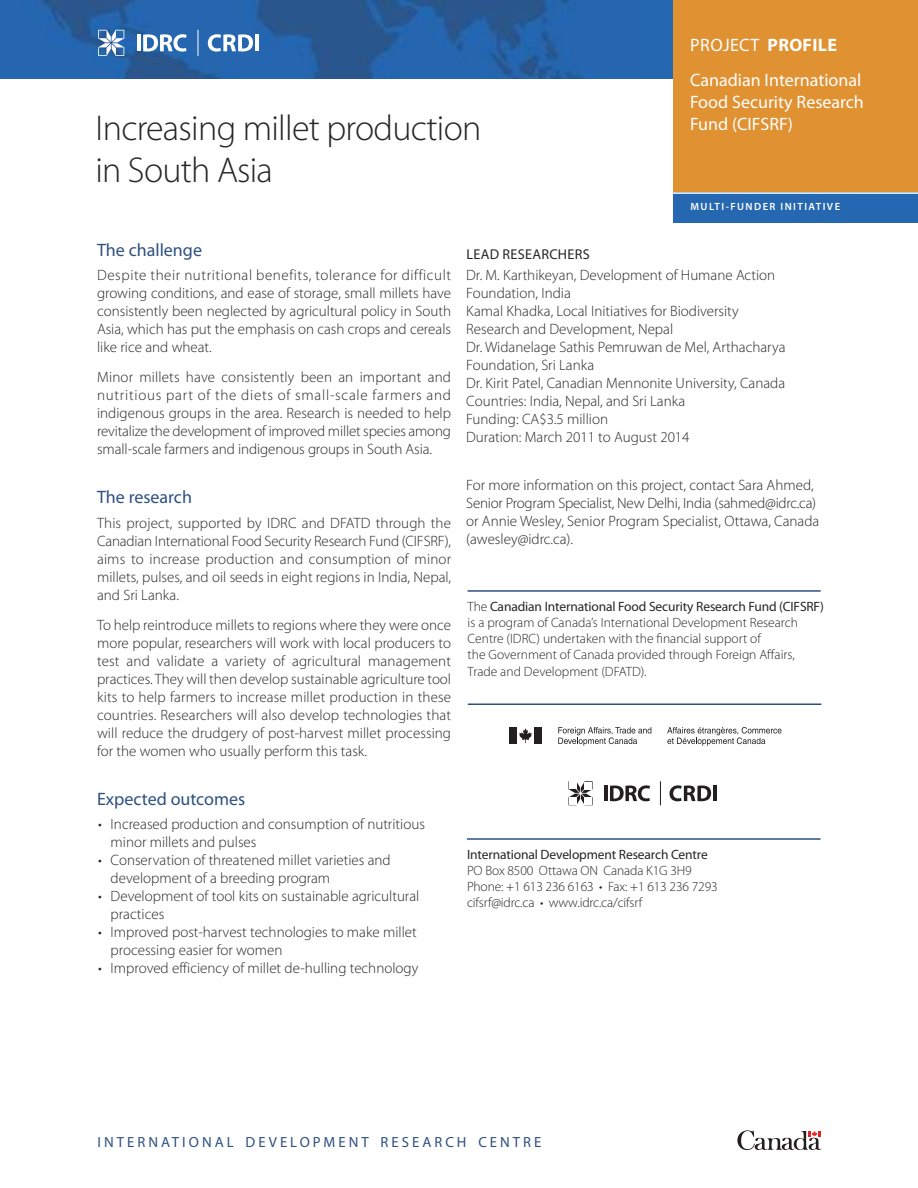
<style>
.page{position:relative;width:918px;height:1188px;background:#fff}
.page>*{position:absolute;margin:0;border:0;box-sizing:border-box;transform-origin:0 0}
.t1{font:300 36px/42px "Myriad Pro";letter-spacing:-.02em;color:#272627}
.t2{font:18px/21.6px "Myriad Pro";color:#fff}
.t3{font:18px "Myriad Pro";color:#2e5081}
.t4{font:18px "Myriad Pro";letter-spacing:.02em;color:#fff}
.t5{font:300 15px/18px "Myriad Pro";color:#272627}
.t6{font:14.7px "Myriad Pro";letter-spacing:.205em;color:#2e5081}
.t7{font:14.25px "Myriad Pro";letter-spacing:.02em;color:#272627}
.t8{font:300 13.5px/16.2px "Myriad Pro";color:#272627}
.t9{font:13.5px "Myriad Pro";letter-spacing:-.01em;color:#272627}
.t10{font:600 10.5px "Myriad Pro";letter-spacing:.135em;color:#fff}
.s1{font-weight:700}
.s2{font-weight:400}
</style>
<div class="page">
<svg style="left:737px;top:1130px;width:84px;height:20px"></svg>
<div style="left:0;top:0;width:918px;height:79px;background:#2567b0"></div>
<img style="left:41px;top:0;width:543px;height:79px">
<svg style="left:98px;top:30px;width:26px;height:26px"></svg>
<hr style="left:137px;top:35px;width:3px;height:16px;background:#fff">
<svg style="left:143px;top:34px;width:44px;height:18px"></svg>
<svg style="left:208px;top:34px;width:45px;height:18px"></svg>
<hr style="left:255px;top:35px;width:4px;height:16px;background:#fff">
<svg style="left:198px;top:30px;width:1px;height:26px"></svg>
<div style="left:674px;top:0;width:244px;height:223px;background:#e09132"></div>
<div style="left:673px;top:193px;width:245px;height:30px;background:#2567b0"></div>
<hr style="left:671px;top:192px;width:247px;height:2px;background:#fff">
<hr style="left:468px;top:590px;width:353px;height:2px;background:#2e5081">
<hr style="left:468px;top:703px;width:353px;height:2px;background:#2e5081">
<hr style="left:467px;top:838px;width:354px;height:2px;background:#2e5081">
<div style="left:509px;top:727px;width:8px;height:17px;background:#231f20"></div>
<div style="left:534px;top:727px;width:8px;height:17px;background:#231f20"></div>
<svg style="left:519px;top:728px;width:13px;height:15px"></svg>
<svg style="left:558px;top:727px;width:93px;height:19px"></svg>
<svg style="left:667px;top:727px;width:115px;height:19px"></svg>
<svg style="left:568px;top:781px;width:25px;height:24px"></svg>
<hr style="left:604px;top:786px;width:3px;height:15px;background:#231f20">
<svg style="left:610px;top:785px;width:40px;height:16px"></svg>
<svg style="left:670px;top:785px;width:41px;height:16px"></svg>
<hr style="left:713px;top:786px;width:3px;height:15px;background:#231f20">
<svg style="left:660px;top:781px;width:1px;height:24px"></svg>
<div style="left:569px;top:782px;width:7px;height:7px;background:#fff"></div>
<div style="left:585px;top:782px;width:7px;height:7px;background:#fff"></div>
<div style="left:569px;top:798px;width:7px;height:7px;background:#fff"></div>
<div style="left:585px;top:798px;width:7px;height:7px;background:#fff"></div>
<h1 class="t1" style="left:95px;top:110px;width:388px">Increasing millet production in South Asia</h1>
<p class="t4" style="left:690px;top:38px;width:148px">PROJECT <span class="s1">PROFILE</span></p>
<p class="t2" style="left:690px;top:71px;width:175px">Canadian International<br>Food Security Research<br>Fund (CIFSRF)</p>
<p class="t10" style="left:691px;top:203px;width:151px">MULTI-FUNDER INITIATIVE</p>
<p class="t3" style="left:97px;top:243px;width:106px">The challenge</p>
<p class="t5" style="left:97px;top:268px;width:356px;text-align:justify">Despite their nutritional benefits, tolerance for difficult growing conditions, and ease of storage, small millets have consistently been neglected by agricultural policy in South Asia, which has put the emphasis on cash crops and cereals like rice and wheat.</p>
<p class="t5" style="left:97px;top:370px;width:356px;text-align:justify">Minor millets have consistently been an important and nutritious part of the diets of small-scale farmers and indigenous groups in the area. Research is needed to help revitalize the development of improved millet species among small-scale farmers and indigenous groups in South Asia.</p>
<p class="t3" style="left:97px;top:491px;width:96px">The research</p>
<p class="t5" style="left:97px;top:515px;width:356px;text-align:justify">This project, supported by IDRC and DFATD through the Canadian International Food Security Research Fund (CIFSRF), aims to increase production and consumption of minor millets, pulses, and oil seeds in eight regions in India, Nepal, and Sri Lanka.</p>
<p class="t5" style="left:97px;top:617px;width:356px;text-align:justify">To help reintroduce millets to regions where they were once more popular, researchers will work with local producers to test and validate a variety of agricultural management practices. They will then develop sustainable agriculture tool kits to help farmers to increase millet production in these countries. Researchers will also develop technologies that will reduce the drudgery of post-harvest millet processing for the women who usually perform this task.</p>
<p class="t3" style="left:97px;top:792px;width:150px">Expected outcomes</p>
<p class="t5" style="left:111px;top:816px;width:316px;text-indent:-12px">• Increased production and consumption of nutritious minor millets and pulses</p>
<p class="t5" style="left:111px;top:852px;width:282px;text-indent:-12px">• Conservation of threatened millet varieties and development of a breeding program</p>
<p class="t5" style="left:111px;top:888px;width:310px;text-indent:-12px">• Development of tool kits on sustainable agricultural practices</p>
<p class="t5" style="left:111px;top:924px;width:308px;text-indent:-12px">• Improved post-harvest technologies to make millet processing easier for women</p>
<p class="t5" style="left:98px;top:960px;width:322px">• Improved efficiency of millet de-hulling technology</p>
<p class="t7" style="left:466px;top:249px;width:125px">LEAD RESEARCHERS</p>
<p class="t5" style="left:466px;top:267px;width:321px">Dr. M. Karthikeyan, Development of Humane Action Foundation, India<br>Kamal Khadka, Local Initiatives for Biodiversity Research and Development, Nepal<br>Dr. Widanelage Sathis Pemruwan de Mel, Arthacharya Foundation, Sri Lanka<br>Dr. Kirit Patel, Canadian Mennonite University, Canada Countries: India, Nepal, and Sri Lanka<br>Funding: CA$3.5 million<br>Duration: March 2011 to August 2014</p>
<p class="t5" style="left:466px;top:477px;width:355px">For more information on this project, contact Sara Ahmed, Senior Program Specialist, New Delhi, India (sahmed@idrc.ca) or Annie Wesley, Senior Program Specialist, Ottawa, Canada (awesley@idrc.ca).</p>
<p class="t8" style="left:468px;top:599px;width:358px">The <span class="s2">Canadian International Food Security Research Fund (CIFSRF) </span>is a program of Canada’s International Development Research Centre (IDRC) undertaken with the financial support of<br>the Government of Canada provided through Foreign Affairs, Trade and Development (DFATD).</p>
<p class="t9" style="left:467px;top:849px;width:242px">International Development Research Centre</p>
<p class="t8" style="left:467px;top:863px;width:252px">PO Box 8500 Ottawa ON Canada K1G 3H9<br>Phone: +1 613 236 6163 • Fax: +1 613 236 7293 cifsrf@idrc.ca • www.idrc.ca/cifsrf</p>
<p class="t6" style="left:98px;top:1137px;width:445px">INTERNATIONAL DEVELOPMENT RESEARCH CENTRE</p>
</div>
